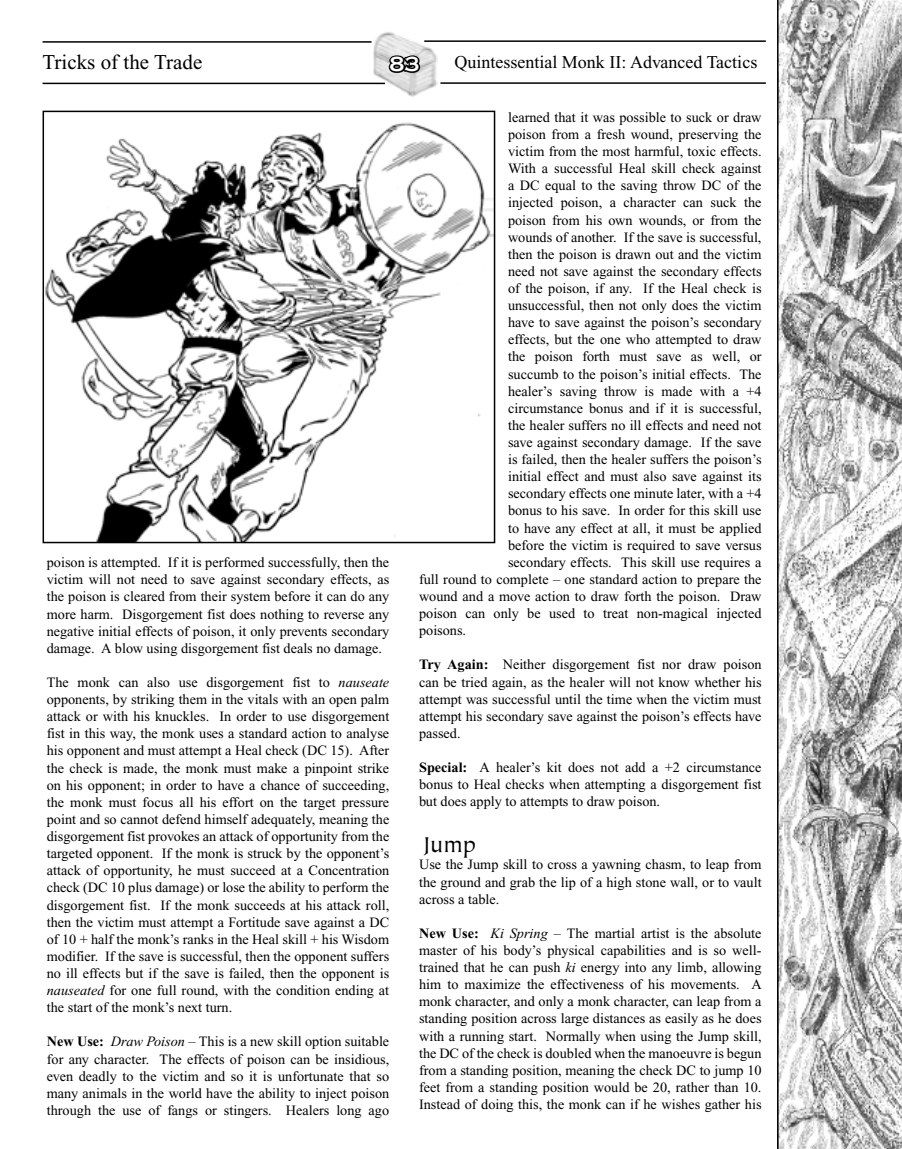
<style>
.page{position:relative;width:902px;height:1149px;background:#fff}
.page>*{position:absolute;margin:0;border:0;box-sizing:border-box;transform-origin:0 0}
.t1{font:24px "Tiepolo";color:#000}
.t2{font:21px "Times New Roman";color:#000}
.t3{font:700 21px "Copperplate Gothic";color:#fff}
.t4{font:18px "Times New Roman";color:#000}
.t5{font:14.25px/17.1px "Times New Roman";color:#000;text-align:justify}
.s1{font-style:italic}
.s2{font-weight:700}
</style>
<div class="page">
<img style="left:373px;top:32px;width:64px;height:65px">
<hr style="left:424px;top:40px;width:341px;height:2px;background:#000">
<hr style="left:440px;top:82px;width:325px;height:2px;background:#000">
<hr style="left:43px;top:83px;width:342px;height:1px;background:#000">
<hr style="left:43px;top:41px;width:328px;height:2px;background:#000">
<svg style="left:387px;top:53px;width:35px;height:22px"></svg>
<svg style="left:777px;top:0;width:124px;height:1148px"></svg>
<img style="left:46px;top:122px;width:446px;height:418px">
<div style="left:43px;top:111px;width:452px;height:432px;border:2px solid #000"></div>
<h2 class="t2" style="left:43px;top:51px;width:161px">Tricks of the Trade</h2>
<h2 class="t3" style="left:389px;top:53px;width:31px">83</h2>
<p class="t4" style="left:454px;top:52px;width:304px">Quintessential Monk II: Advanced Tactics</p>
<p class="t5" style="left:47px;top:553px;width:344px">poison is attempted. If it is performed successfully, then the victim will not need to save against secondary effects, as the poison is cleared from their system before it can do any more harm. Disgorgement fist does nothing to reverse any negative initial effects of poison, it only prevents secondary damage. A blow using disgorgement fist deals no damage.</p>
<p class="t5" style="left:47px;top:673px;width:344px">The monk can also use disgorgement fist to <span class="s1">nauseate </span>opponents, by striking them in the vitals with an open palm attack or with his knuckles. In order to use disgorgement fist in this way, the monk uses a standard action to analyse his opponent and must attempt a Heal check (DC 15). After the check is made, the monk must make a pinpoint strike on his opponent; in order to have a chance of succeeding, the monk must focus all his effort on the target pressure point and so cannot defend himself adequately, meaning the disgorgement fist provokes an attack of opportunity from the targeted opponent. If the monk is struck by the opponent’s attack of opportunity, he must succeed at a Concentration check (DC 10 plus damage) or lose the ability to perform the disgorgement fist. If the monk succeeds at his attack roll, then the victim must attempt a Fortitude save against a DC of 10 + half the monk’s ranks in the Heal skill + his Wisdom modifier. If the save is successful, then the opponent suffers no ill effects but if the save is failed, then the opponent is <span class="s1">nauseated</span> for one full round, with the condition ending at the start of the monk’s next turn.</p>
<p class="t5" style="left:47px;top:1032px;width:344px"><span class="s2">New Use:</span> <span class="s1">Draw Poison –</span> This is a new skill option suitable for any character. The effects of poison can be insidious, even deadly to the victim and so it is unfortunate that so many animals in the world have the ability to inject poison through the use of fangs or stingers. Healers long ago</p>
<p class="t5" style="left:508px;top:108px;width:255px">learned that it was possible to suck or draw</p>
<p class="t5" style="left:508px;top:126px;width:255px">poison from a fresh wound, preserving the</p>
<p class="t5" style="left:508px;top:143px;width:255px">victim from the most harmful, toxic effects.</p>
<p class="t5" style="left:508px;top:160px;width:255px">With a successful Heal skill check against</p>
<p class="t5" style="left:508px;top:177px;width:255px">a DC equal to the saving throw DC of the</p>
<p class="t5" style="left:508px;top:194px;width:255px">injected poison, a character can suck the</p>
<p class="t5" style="left:508px;top:211px;width:255px">poison from his own wounds, or from the</p>
<p class="t5" style="left:508px;top:228px;width:255px">wounds of another. If the save is successful,</p>
<p class="t5" style="left:508px;top:245px;width:255px">then the poison is drawn out and the victim</p>
<p class="t5" style="left:508px;top:262px;width:255px">need not save against the secondary effects</p>
<p class="t5" style="left:508px;top:279px;width:255px">of the poison, if any. If the Heal check is</p>
<p class="t5" style="left:508px;top:297px;width:255px">unsuccessful, then not only does the victim</p>
<p class="t5" style="left:508px;top:314px;width:255px">have to save against the poison’s secondary</p>
<p class="t5" style="left:508px;top:331px;width:255px">effects, but the one who attempted to draw</p>
<p class="t5" style="left:508px;top:348px;width:255px">the poison forth must save as well, or</p>
<p class="t5" style="left:508px;top:365px;width:255px">succumb to the poison’s initial effects. The</p>
<p class="t5" style="left:508px;top:382px;width:255px">healer’s saving throw is made with a +4</p>
<p class="t5" style="left:508px;top:399px;width:255px">circumstance bonus and if it is successful,</p>
<p class="t5" style="left:508px;top:416px;width:255px">the healer suffers no ill effects and need not</p>
<p class="t5" style="left:508px;top:433px;width:255px">save against secondary damage. If the save</p>
<p class="t5" style="left:508px;top:450px;width:255px">is failed, then the healer suffers the poison’s</p>
<p class="t5" style="left:508px;top:468px;width:255px">initial effect and must also save against its</p>
<p class="t5" style="left:508px;top:485px;width:255px">secondary effects one minute later, with a +4</p>
<p class="t5" style="left:508px;top:502px;width:255px">bonus to his save. In order for this skill use</p>
<p class="t5" style="left:508px;top:519px;width:255px">to have any effect at all, it must be applied</p>
<p class="t5" style="left:508px;top:536px;width:255px">before the victim is required to save versus</p>
<p class="t5" style="left:508px;top:553px;width:255px">secondary effects. This skill use requires a</p>
<p class="t5" style="left:419px;top:570px;width:344px">full round to complete – one standard action to prepare the</p>
<p class="t5" style="left:419px;top:587px;width:344px">wound and a move action to draw forth the poison. Draw</p>
<p class="t5" style="left:419px;top:604px;width:344px">poison can only be used to treat non-magical injected</p>
<p class="t5" style="left:419px;top:621px;width:49px">poisons.</p>
<p class="t5" style="left:419px;top:656px;width:344px"><span class="s2">Try Again:</span> Neither disgorgement fist nor draw poison can be tried again, as the healer will not know whether his attempt was successful until the time when the victim must attempt his secondary save against the poison’s effects have passed.</p>
<p class="t5" style="left:419px;top:758px;width:344px"><span class="s2">Special:</span> A healer’s kit does not add a +2 circumstance bonus to Heal checks when attempting a disgorgement fist but does apply to attempts to draw poison.</p>
<h1 class="t1" style="left:423px;top:831px;width:54px">Jump</h1>
<p class="t5" style="left:419px;top:855px;width:344px">Use the Jump skill to cross a yawning chasm, to leap from the ground and grab the lip of a high stone wall, or to vault across a table.</p>
<p class="t5" style="left:419px;top:924px;width:344px"><span class="s2">New Use:</span> <span class="s1">Ki Spring –</span> The martial artist is the absolute master of his body’s physical capabilities and is so well&shy;trained that he can push <span class="s1">ki</span> energy into any limb, allowing him to maximize the effectiveness of his movements. A monk character, and only a monk character, can leap from a standing position across large distances as easily as he does with a running start. Normally when using the Jump skill, the DC of the check is doubled when the manoeuvre is begun from a standing position, meaning the check DC to jump 10 feet from a standing position would be 20, rather than 10.<br>Instead of doing this, the monk can if he wishes gather his</p>
</div>
